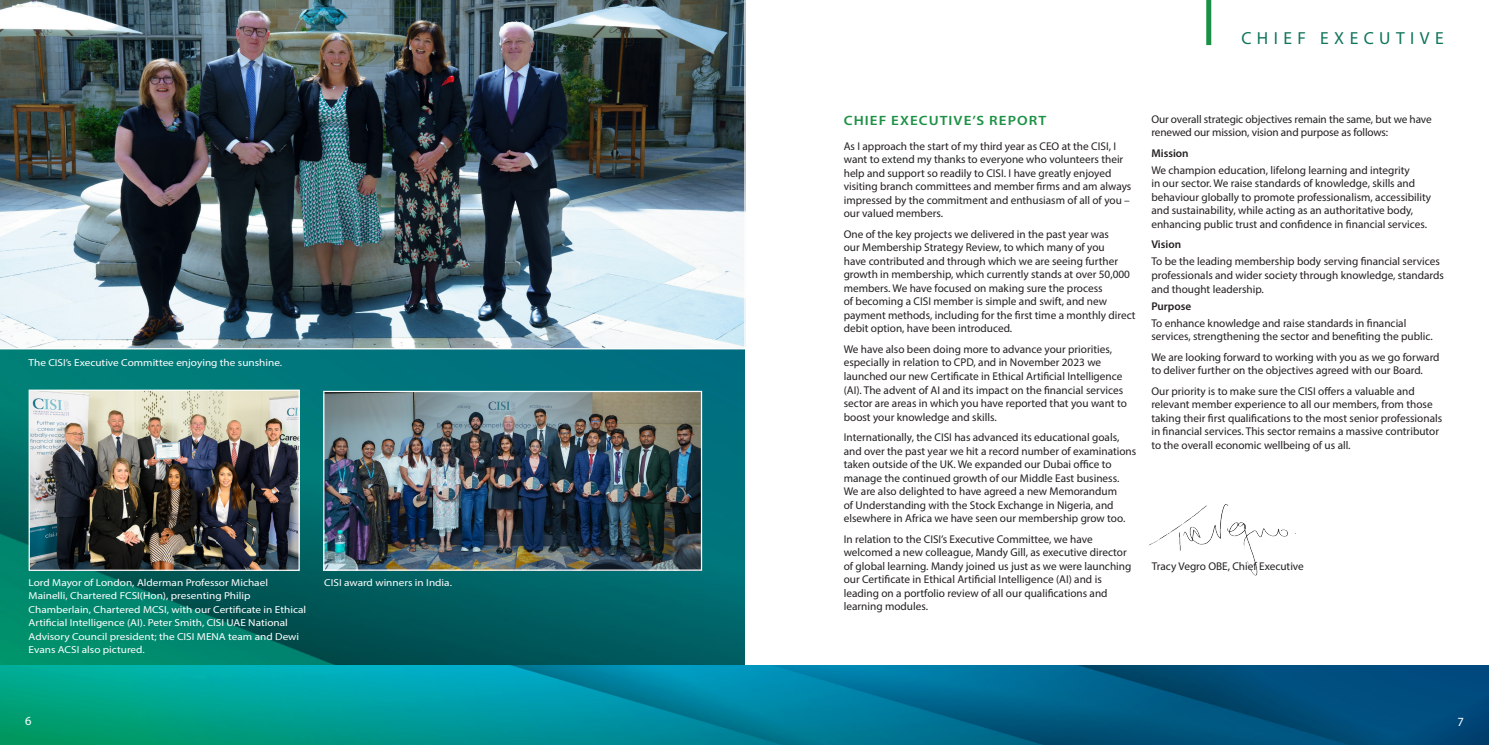
<style>
.page{position:relative;width:1489px;height:745px;background:#fff}
.page>*{position:absolute;margin:0;border:0;box-sizing:border-box;transform-origin:0 0}
.t1{font:17.5px "Myriad Pro";letter-spacing:.31em;color:#10755b}
.t2{font:600 13.5px "Myriad Pro";letter-spacing:.07em;color:#1c9145;scale:1.11 1}
.t3{font:12.5px "Myriad Pro";color:#fff}
.t4{font:11.25px/13.5px "Myriad Pro";color:#231f20}
.t5{font:600 11.25px "Myriad Pro";color:#231f20}
.t6{font:10.12px/13.5px "Myriad Pro";color:#fff;scale:1.11 1}
</style>
<div class="page">
<img style="left:0;top:349px;width:744px;height:316px">
<img style="left:0;top:665px;width:1488px;height:79px">
<img style="left:1149px;top:504px;width:147px;height:72px">
<div style="left:1206px;top:0;width:5px;height:45px;background:#1a9044"></div>
<img style="left:0;top:0;width:745px;height:349px">
<img style="left:325px;top:392px;width:375px;height:176px">
<div style="left:323px;top:390px;width:379px;height:180px;border:1px solid #fff"></div>
<img style="left:31px;top:391px;width:267px;height:177px">
<div style="left:29px;top:389px;width:271px;height:181px;border:1px solid #fff"></div>
<p class="t6" style="left:29px;top:355px;width:230px">The CISI’s Executive Committee enjoying the sunshine.</p>
<p class="t6" style="left:29px;top:575px;width:251px">Lord Mayor of London, Alderman Professor Michael Mainelli, Chartered FCSI(Hon), presenting Philip Chamberlain, Chartered MCSI, with our Certificate in Ethical Artificial Intelligence (AI). Peter Smith, CISI UAE National Advisory Council president; the CISI MENA team and Dewi Evans ACSI also pictured.</p>
<p class="t6" style="left:324px;top:575px;width:117px">CISI award winners in India.</p>
<h1 class="t1" style="left:1241px;top:27px;width:204px">CHIEF EXECUTIVE</h1>
<p class="t2" style="left:843px;top:112px;width:184px">CHIEF EXECUTIVE’S REPORT</p>
<p class="t4" style="left:843px;top:139px;width:289px">As I approach the start of my third year as CEO at the CISI, I want to extend my thanks to everyone who volunteers their help and support so readily to CISI. I have greatly enjoyed visiting branch committees and member firms and am always impressed by the commitment and enthusiasm of all of you – our valued members.</p>
<p class="t4" style="left:843px;top:227px;width:293px">One of the key projects we delivered in the past year was<br>our Membership Strategy Review, to which many of you<br>have contributed and through which we are seeing further growth in membership, which currently stands at over 50,000 members. We have focused on making sure the process<br>of becoming a CISI member is simple and swift, and new payment methods, including for the first time a monthly direct debit option, have been introduced.</p>
<p class="t4" style="left:843px;top:342px;width:284px">We have also been doing more to advance your priorities, especially in relation to CPD, and in November 2023 we launched our new Certificate in Ethical Artificial Intelligence (AI). The advent of AI and its impact on the financial services sector are areas in which you have reported that you want to boost your knowledge and skills.</p>
<p class="t4" style="left:843px;top:430px;width:294px">Internationally, the CISI has advanced its educational goals, and over the past year we hit a record number of examinations taken outside of the UK. We expanded our Dubai office to manage the continued growth of our Middle East business.<br>We are also delighted to have agreed a new Memorandum<br>of Understanding with the Stock Exchange in Nigeria, and elsewhere in Africa we have seen our membership grow too.</p>
<p class="t4" style="left:843px;top:532px;width:289px">In relation to the CISI’s Executive Committee, we have welcomed a new colleague, Mandy Gill, as executive director of global learning. Mandy joined us just as we were launching our Certificate in Ethical Artificial Intelligence (AI) and is leading on a portfolio review of all our qualifications and learning modules.</p>
<p class="t4" style="left:1151px;top:112px;width:282px">Our overall strategic objectives remain the same, but we have renewed our mission, vision and purpose as follows:</p>
<p class="t5" style="left:1151px;top:146px;width:39px">Mission</p>
<p class="t4" style="left:1151px;top:163px;width:281px">We champion education, lifelong learning and integrity<br>in our sector. We raise standards of knowledge, skills and behaviour globally to promote professionalism, accessibility and sustainability, while acting as an authoritative body, enhancing public trust and confidence in financial services.</p>
<p class="t5" style="left:1151px;top:237px;width:31px">Vision</p>
<p class="t4" style="left:1151px;top:254px;width:294px">To be the leading membership body serving financial services professionals and wider society through knowledge, standards and thought leadership.</p>
<p class="t5" style="left:1151px;top:298px;width:41px">Purpose</p>
<p class="t4" style="left:1151px;top:316px;width:283px">To enhance knowledge and raise standards in financial services, strengthening the sector and benefiting the public.</p>
<p class="t4" style="left:1151px;top:350px;width:290px">We are looking forward to working with you as we go forward to deliver further on the objectives agreed with our Board.</p>
<p class="t4" style="left:1151px;top:384px;width:292px">Our priority is to make sure the CISI offers a valuable and relevant member experience to all our members, from those taking their first qualifications to the most senior professionals in financial services. This sector remains a massive contributor to the overall economic wellbeing of us all.</p>
<p class="t4" style="left:1151px;top:558px;width:154px">Tracy Vegro OBE, Chief Executive</p>
<p class="t3" style="left:25px;top:712px;width:8px">6</p>
<p class="t3" style="left:1457px;top:713px;width:8px">7</p>
</div>
